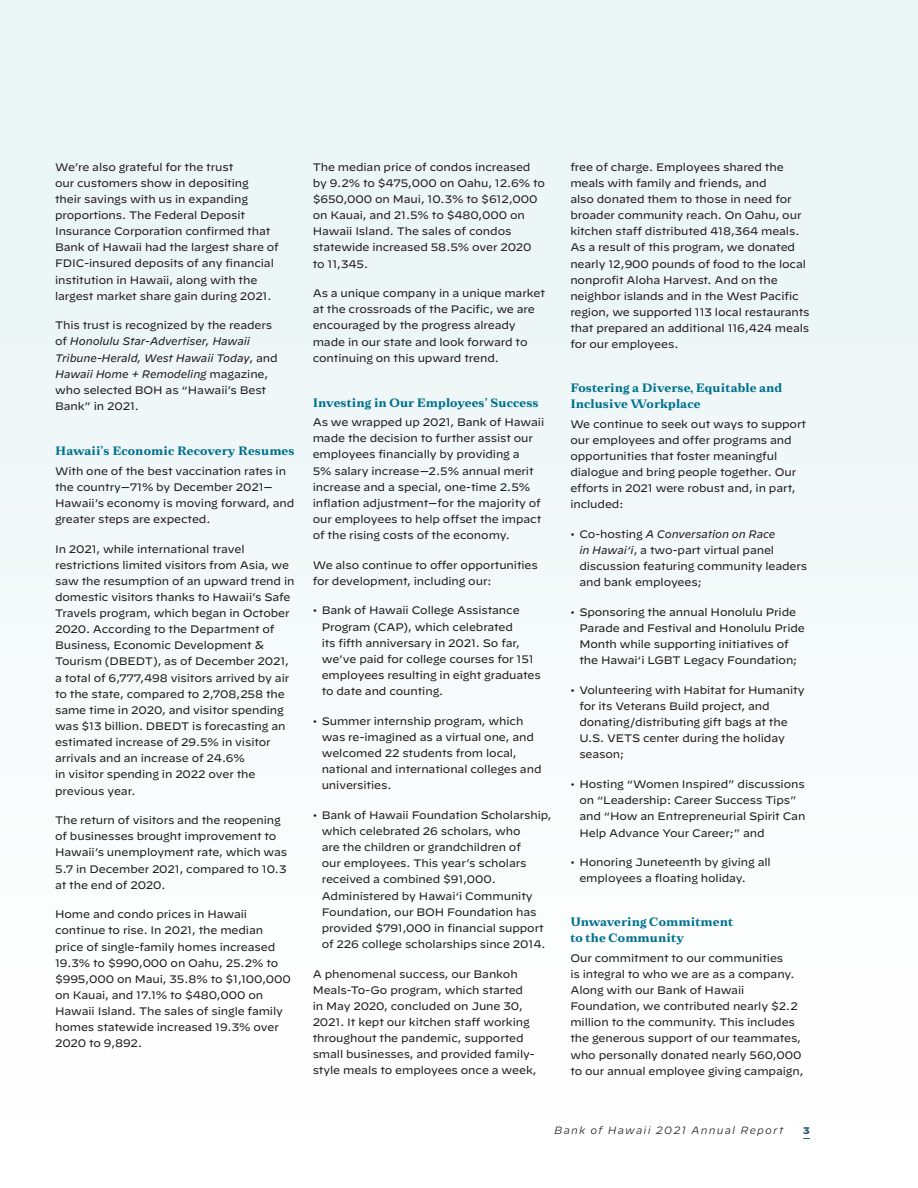
<style>
.page{position:relative;width:918px;height:1188px;background:#fff}
.page>*{position:absolute;margin:0;border:0;box-sizing:border-box;transform-origin:0 0}
.t1{font:700 12px/16.5px "Zeit";letter-spacing:.01em;color:#00718e}
.t2{font:10.8px/16.2px "Decimal";letter-spacing:-.01em;color:#231f20}
.t3{font:italic 300 10.5px "Decimal";letter-spacing:.115em;color:#231f20}
.t4{font:900 9.75px "Decimal";color:#315e77}
.s1{font-style:italic}
</style>
<div class="page">
<div style="left:0;top:0;width:918px;height:1125px;background:#edf6f7"></div>
<p class="t2" style="left:55px;top:159px;width:225px">We’re also grateful for the trust<br>our customers show in depositing<br>their savings with us in expanding proportions. The Federal Deposit Insurance Corporation confirmed that Bank of Hawaii had the largest share of FDIC-insured deposits of any financial institution in Hawaii, along with the largest market share gain during 2021.</p>
<p class="t2" style="left:55px;top:318px;width:224px">This trust is recognized by the readers of <span class="s1">Honolulu Star-Advertiser, Hawaii Tribune-Herald, West Hawaii Today</span>, and <span class="s1">Hawaii Home + Remodeling</span> magazine, who selected BOH as “Hawaii’s Best Bank” in 2021.</p>
<p class="t1" style="left:55px;top:442px;width:241px">Hawaii’s Economic Recovery Resumes</p>
<p class="t2" style="left:55px;top:463px;width:241px">With one of the best vaccination rates in the country—71% by December 2021— Hawaii’s economy is moving forward, and greater steps are expected.</p>
<p class="t2" style="left:55px;top:541px;width:241px">In 2021, while international travel restrictions limited visitors from Asia, we saw the resumption of an upward trend in domestic visitors thanks to Hawaii’s Safe Travels program, which began in October 2020. According to the Department of Business, Economic Development &amp; Tourism (DBEDT), as of December 2021, a total of 6,777,498 visitors arrived by air to the state, compared to 2,708,258 the same time in 2020, and visitor spending was $13 billion. DBEDT is forecasting an estimated increase of 29.5% in visitor arrivals and an increase of 24.6%<br>in visitor spending in 2022 over the previous year.</p>
<p class="t2" style="left:55px;top:812px;width:234px">The return of visitors and the reopening of businesses brought improvement to Hawaii’s unemployment rate, which was 5.7 in December 2021, compared to 10.3 at the end of 2020.</p>
<p class="t2" style="left:55px;top:906px;width:237px">Home and condo prices in Hawaii continue to rise. In 2021, the median price of single-family homes increased 19.3% to $990,000 on Oahu, 25.2% to $995,000 on Maui, 35.8% to $1,100,000 on Kauai, and 17.1% to $480,000 on Hawaii Island. The sales of single family homes statewide increased 19.3% over 2020 to 9,892.</p>
<p class="t2" style="left:313px;top:159px;width:234px">The median price of condos increased by 9.2% to $475,000 on Oahu, 12.6% to $650,000 on Maui, 10.3% to $612,000 on Kauai, and 21.5% to $480,000 on<br>Hawaii Island. The sales of condos statewide increased 58.5% over 2020 to 11,345.</p>
<p class="t2" style="left:313px;top:285px;width:234px">As a unique company in a unique market at the crossroads of the Pacific, we are encouraged by the progress already made in our state and look forward to continuing on this upward trend.</p>
<p class="t1" style="left:313px;top:394px;width:227px">Investing in Our Employees’ Success</p>
<p class="t2" style="left:313px;top:414px;width:233px">As we wrapped up 2021, Bank of Hawaii made the decision to further assist our employees financially by providing a<br>5% salary increase—2.5% annual merit increase and a special, one-time 2.5% inflation adjustment—for the majority of our employees to help offset the impact of the rising costs of the economy.</p>
<p class="t2" style="left:313px;top:557px;width:227px">We also continue to offer opportunities for development, including our:</p>
<p class="t2" style="left:322px;top:603px;width:221px;text-indent:-9px">• Bank of Hawaii College Assistance Program (CAP), which celebrated<br>its fifth anniversary in 2021. So far, we’ve paid for college courses for 151 employees resulting in eight graduates to date and counting.</p>
<p class="t2" style="left:322px;top:713px;width:221px;text-indent:-9px">• Summer internship program, which was re-imagined as a virtual one, and welcomed 22 students from local, national and international colleges and universities.</p>
<p class="t2" style="left:322px;top:807px;width:231px;text-indent:-9px">• Bank of Hawaii Foundation Scholarship, which celebrated 26 scholars, who<br>are the children or grandchildren of<br>our employees. This year’s scholars received a combined $91,000.<br>Administered by Hawai‘i Community Foundation, our BOH Foundation has provided $791,000 in financial support of 226 college scholarships since 2014.</p>
<p class="t2" style="left:313px;top:966px;width:225px">A phenomenal success, our Bankoh Meals-To-Go program, which started<br>in May 2020, concluded on June 30, 2021. It kept our kitchen staff working throughout the pandemic, supported small businesses, and provided family&shy;style meals to employees once a week,</p>
<p class="t2" style="left:570px;top:159px;width:241px">free of charge. Employees shared the meals with family and friends, and<br>also donated them to those in need for broader community reach. On Oahu, our kitchen staff distributed 418,364 meals.<br>As a result of this program, we donated nearly 12,900 pounds of food to the local nonprofit Aloha Harvest. And on the neighbor islands and in the West Pacific region, we supported 113 local restaurants that prepared an additional 116,424 meals for our employees.</p>
<p class="t1" style="left:570px;top:379px;width:214px">Fostering a Diverse, Equitable and<br>Inclusive Workplace</p>
<p class="t2" style="left:570px;top:416px;width:237px">We continue to seek out ways to support our employees and offer programs and opportunities that foster meaningful dialogue and bring people together. Our efforts in 2021 were robust and, in part, included:</p>
<p class="t2" style="left:579px;top:526px;width:229px;text-indent:-9px">• Co-hosting <span class="s1">A Conversation on Race<br>in Hawai‘i</span>, a two-part virtual panel discussion featuring community leaders and bank employees;</p>
<p class="t2" style="left:579px;top:604px;width:227px;text-indent:-9px">• Sponsoring the annual Honolulu Pride Parade and Festival and Honolulu Pride Month while supporting initiatives of the Hawai‘i LGBT Legacy Foundation;</p>
<p class="t2" style="left:579px;top:682px;width:227px;text-indent:-9px">• Volunteering with Habitat for Humanity for its Veterans Build project, and donating/distributing gift bags at the<br>U.S. VETS center during the holiday season;</p>
<p class="t2" style="left:579px;top:776px;width:228px;text-indent:-9px">• Hosting “Women Inspired” discussions on “Leadership: Career Success Tips” and “How an Entrepreneurial Spirit Can Help Advance Your Career;” and</p>
<p class="t2" style="left:579px;top:854px;width:193px;text-indent:-9px">• Honoring Juneteenth by giving all employees a floating holiday.</p>
<p class="t1" style="left:570px;top:913px;width:164px">Unwavering Commitment to the Community</p>
<p class="t2" style="left:570px;top:950px;width:235px">Our commitment to our communities<br>is integral to who we are as a company.<br>Along with our Bank of Hawaii Foundation, we contributed nearly $2.2 million to the community. This includes the generous support of our teammates, who personally donated nearly 560,000 to our annual employee giving campaign,</p>
<p class="t3" style="left:554px;top:1120px;width:231px">Bank of Hawaii 2021 Annual Report</p>
<p class="t4" style="left:803px;top:1125px;width:8px">3</p>
</div>
